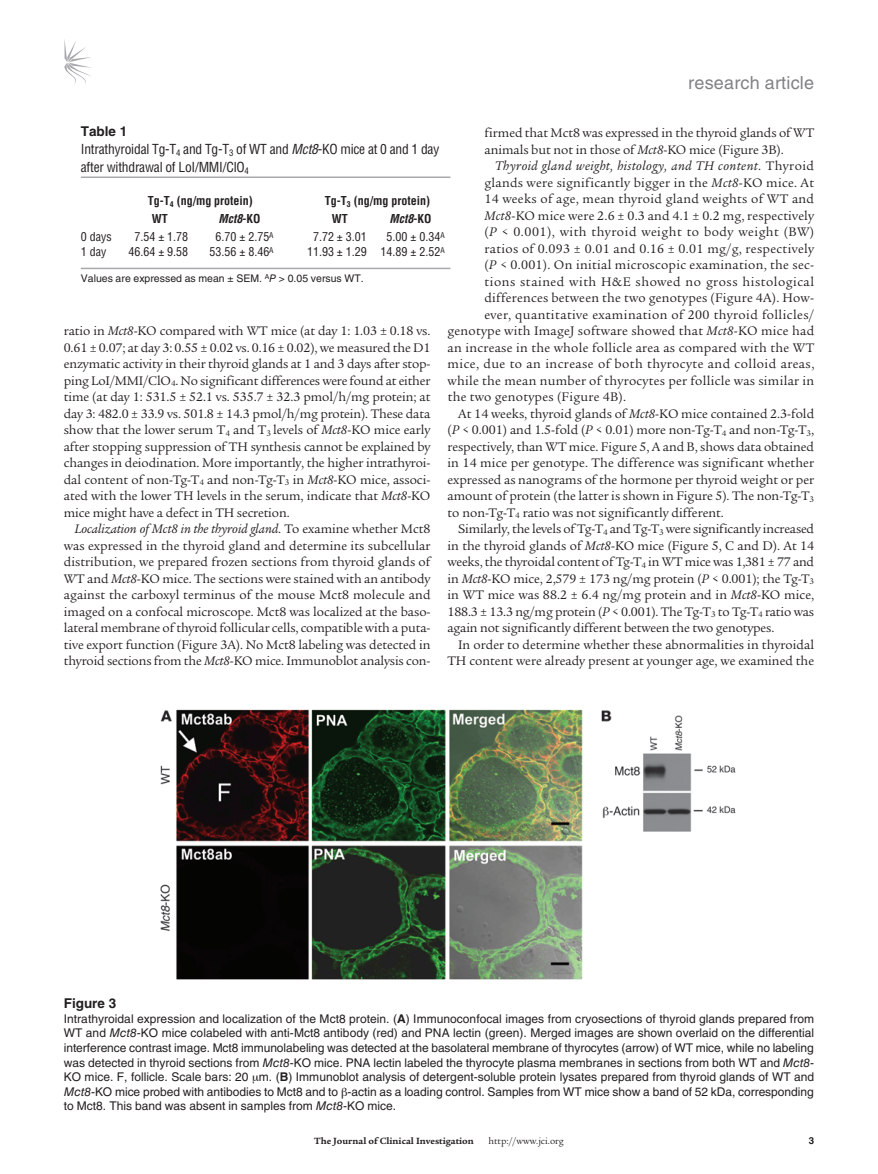
<style>
.page{position:relative;width:878px;height:1174px;background:#fff}
.page>*{position:absolute;margin:0;border:0;box-sizing:border-box;transform-origin:0 0}
.t1{font:18px "Helvetica LT Std";letter-spacing:.01em;color:#808285}
.t2{font:13.5px/16.5px "Legacy Serif Std";color:#231f20;text-align:justify}
.t3{font:13.5px "Legacy Serif Std";letter-spacing:.02em;color:#231f20}
.t4{font:13.5px "Legacy Serif Std";letter-spacing:.03em;color:#231f20}
.t5{font:condensed 13.5px/18px "Helvetica LT Std";letter-spacing:-.015em;color:#231f20}
.t6{font:13.5px "Legacy Serif Std";letter-spacing:.04em;color:#231f20}
.t7{font:italic 13.5px "Legacy Serif Std";letter-spacing:.03em;color:#231f20}
.t8{font:13.5px "Legacy Serif Std";letter-spacing:.025em;color:#231f20}
.t9{font:700 13.5px "Helvetica LT Std";color:#231f20}
.t10{font:12px/14.5px "Helvetica LT Std";color:#231f20;text-align:justify}
.t11{font:condensed 12px "Helvetica LT Std";color:#231f20}
.t12{font:700 condensed 12px "Helvetica LT Std";color:#231f20}
.t13{font:italic 700 condensed 12px "Helvetica LT Std";color:#231f20}
.t14{font:10.5px "Helvetica LT Std";color:#231f20}
.t15{font:700 9.75px "Legacy Serif Std";color:#231f20}
.t16{font:9.75px "Legacy Serif Std";color:#231f20}
.s1{font-weight:700;font-stretch:normal}
.s2{font-style:italic}
.s3{font-style:normal}
.s4{font-weight:700}
</style>
<div class="page">
<svg style="left:64px;top:39px;width:27px;height:45px"></svg>
<hr style="left:81px;top:176px;width:369px;height:2px;background:#a8a9ad">
<hr style="left:81px;top:268px;width:369px;height:1px;background:#a8a9ad">
<img style="left:160px;top:709px;width:576px;height:271px">
<h1 class="t1" style="left:688px;top:72px;width:127px">research article</h1>
<p class="t5" style="left:81px;top:122px;width:360px"><span class="s1">Table 1<br></span>Intrathyroidal Tg-T<sub>4</sub> and Tg-T<sub>3</sub> of WT and <span class="s2">Mct8</span>-KO mice at 0 and 1 day after withdrawal of LoI/MMI/ClO<sub>4</sub></p>
<p class="t12" style="left:148px;top:193px;width:107px">Tg-T<sub>4</sub> (ng/mg protein)</p>
<p class="t12" style="left:325px;top:193px;width:107px">Tg-T<sub>3</sub> (ng/mg protein)</p>
<p class="t12" style="left:152px;top:211px;width:17px">WT</p>
<p class="t13" style="left:218px;top:211px;width:43px">Mct8<span class="s3">-KO</span></p>
<p class="t12" style="left:332px;top:211px;width:17px">WT</p>
<p class="t13" style="left:389px;top:211px;width:43px">Mct8<span class="s3">-KO</span></p>
<p class="t11" style="left:81px;top:229px;width:32px">0 days</p>
<p class="t11" style="left:134px;top:229px;width:55px">7.54 ± 1.78</p>
<p class="t11" style="left:215px;top:229px;width:60px">6.70 ± 2.75<sup>A</sup></p>
<p class="t11" style="left:313px;top:229px;width:55px">7.72 ± 3.01</p>
<p class="t11" style="left:386px;top:229px;width:60px">5.00 ± 0.34<sup>A</sup></p>
<p class="t11" style="left:81px;top:244px;width:27px">1 day</p>
<p class="t11" style="left:128px;top:244px;width:61px">46.64 ± 9.58</p>
<p class="t11" style="left:209px;top:244px;width:66px">53.56 ± 8.46<sup>A</sup></p>
<p class="t11" style="left:307px;top:244px;width:139px">11.93 ± 1.29 14.89 ± 2.52<sup>A</sup></p>
<p class="t14" style="left:81px;top:272px;width:284px">Values are expressed as mean ± SEM. <sup>A</sup><span class="s2">P</span> &gt; 0.05 versus WT.</p>
<p class="t2" style="left:484px;top:125px;width:331px">firmed that Mct8 was expressed in the thyroid glands of WT animals but not in those of <span class="s2">Mct8</span>-KO mice (Figure 3B).</p>
<p class="t7" style="left:495px;top:158px;width:320px">Thyroid gland weight, histology, and TH content<span class="s3">. Thyroid</span></p>
<p class="t3" style="left:484px;top:175px;width:331px">glands were significantly bigger in the <span class="s2">Mct8</span>-KO mice. At</p>
<p class="t3" style="left:484px;top:191px;width:331px">14 weeks of age, mean thyroid gland weights of WT and</p>
<p class="t2" style="left:484px;top:207px;width:331px"><span class="s2">Mct8</span>-KO mice were 2.6 ± 0.3 and 4.1 ± 0.2 mg, respectively</p>
<p class="t6" style="left:484px;top:224px;width:331px">(<span class="s2">P</span> &lt; 0.001), with thyroid weight to body weight (BW)</p>
<p class="t8" style="left:484px;top:241px;width:331px">ratios of 0.093 ± 0.01 and 0.16 ± 0.01 mg/g, respectively</p>
<p class="t3" style="left:484px;top:257px;width:331px">(<span class="s2">P</span> &lt; 0.001). On initial microscopic examination, the sec-</p>
<p class="t6" style="left:484px;top:274px;width:331px">tions stained with H&amp;E showed no gross histological</p>
<p class="t3" style="left:484px;top:290px;width:331px">differences between the two genotypes (Figure 4A). How-</p>
<p class="t4" style="left:484px;top:307px;width:331px">ever, quantitative examination of 200 thyroid follicles/</p>
<p class="t3" style="left:447px;top:323px;width:368px">genotype with ImageJ software showed that <span class="s2">Mct8</span>-KO mice had</p>
<p class="t3" style="left:447px;top:340px;width:368px">an increase in the whole follicle area as compared with the WT</p>
<p class="t4" style="left:447px;top:356px;width:368px">mice, due to an increase of both thyrocyte and colloid areas,</p>
<p class="t3" style="left:447px;top:373px;width:368px">while the mean number of thyrocytes per follicle was similar in</p>
<p class="t3" style="left:447px;top:389px;width:180px">the two genotypes (Figure 4B).</p>
<p class="t2" style="left:458px;top:405px;width:357px">At 14 weeks, thyroid glands of <span class="s2">Mct8</span>-KO mice contained 2.3-fold</p>
<p class="t2" style="left:447px;top:422px;width:368px">(<span class="s2">P</span> &lt; 0.001) and 1.5-fold (<span class="s2">P</span> &lt; 0.01) more non-Tg-T<sub>4</sub> and non-Tg-T<sub>3</sub>,</p>
<p class="t2" style="left:447px;top:438px;width:368px">respectively, than WT mice. Figure 5, A and B, shows data obtained</p>
<p class="t2" style="left:447px;top:455px;width:368px">in 14 mice per genotype. The difference was significant whether</p>
<p class="t2" style="left:447px;top:471px;width:368px">expressed as nanograms of the hormone per thyroid weight or per</p>
<p class="t2" style="left:447px;top:488px;width:368px">amount of protein (the latter is shown in Figure 5). The non-Tg-T<sub>3</sub></p>
<p class="t2" style="left:447px;top:504px;width:278px">to non-Tg-T<sub>4</sub> ratio was not significantly different.</p>
<p class="t2" style="left:458px;top:521px;width:357px">Similarly, the levels of Tg-T<sub>4</sub> and Tg-T<sub>3</sub> were significantly increased</p>
<p class="t2" style="left:447px;top:537px;width:368px">in the thyroid glands of <span class="s2">Mct8</span>-KO mice (Figure 5, C and D). At 14</p>
<p class="t2" style="left:447px;top:554px;width:368px">weeks, the thyroidal content of Tg-T<sub>4</sub> in WT mice was 1,381 ± 77 and</p>
<p class="t2" style="left:447px;top:570px;width:368px">in <span class="s2">Mct8</span>-KO mice, 2,579 ± 173 ng/mg protein (<span class="s2">P</span> &lt; 0.001); the Tg-T<sub>3</sub></p>
<p class="t2" style="left:447px;top:587px;width:368px">in WT mice was 88.2 ± 6.4 ng/mg protein and in <span class="s2">Mct8</span>-KO mice,</p>
<p class="t2" style="left:447px;top:603px;width:368px">188.3 ± 13.3 ng/mg protein (<span class="s2">P</span> &lt; 0.001). The Tg-T<sub>3</sub> to Tg-T<sub>4</sub> ratio was</p>
<p class="t2" style="left:447px;top:620px;width:328px">again not significantly different between the two genotypes.</p>
<p class="t2" style="left:458px;top:636px;width:357px">In order to determine whether these abnormalities in thyroidal</p>
<p class="t2" style="left:447px;top:653px;width:368px">TH content were already present at younger age, we examined the</p>
<p class="t2" style="left:64px;top:323px;width:368px">ratio in <span class="s2">Mct8</span>-KO compared with WT mice (at day 1: 1.03 ± 0.18 vs.<br>0.61 ± 0.07; at day 3: 0.55 ± 0.02 vs. 0.16 ± 0.02), we measured the D1 enzymatic activity in their thyroid glands at 1 and 3 days after stop&shy;ping LoI/MMI/ClO<sub>4</sub>. No significant differences were found at either time (at day 1: 531.5 ± 52.1 vs. 535.7 ± 32.3 pmol/h/mg protein; at day 3: 482.0 ± 33.9 vs. 501.8 ± 14.3 pmol/h/mg protein). These data show that the lower serum T<sub>4</sub> and T<sub>3</sub> levels of <span class="s2">Mct8</span>-KO mice early after stopping suppression of TH synthesis cannot be explained by changes in deiodination. More importantly, the higher intrathyroi&shy;dal content of non-Tg-T<sub>4</sub> and non-Tg-T<sub>3</sub> in <span class="s2">Mct8</span>-KO mice, associ&shy;ated with the lower TH levels in the serum, indicate that <span class="s2">Mct8</span>-KO mice might have a defect in TH secretion.</p>
<p class="t2" style="left:64px;top:521px;width:368px;text-indent:11px"><span class="s2">Localization of Mct8 in the thyroid gland</span>. To examine whether Mct8 was expressed in the thyroid gland and determine its subcellular distribution, we prepared frozen sections from thyroid glands of WT and <span class="s2">Mct8</span>-KO mice. The sections were stained with an antibody against the carboxyl terminus of the mouse Mct8 molecule and imaged on a confocal microscope. Mct8 was localized at the baso&shy;lateral membrane of thyroid follicular cells, compatible with a puta&shy;tive export function (Figure 3A). No Mct8 labeling was detected in thyroid sections from the <span class="s2">Mct8</span>-KO mice. Immunoblot analysis con-</p>
<p class="t9" style="left:64px;top:995px;width:53px">Figure 3</p>
<p class="t10" style="left:64px;top:1011px;width:752px">Intrathyroidal expression and localization of the Mct8 protein. (<span class="s4">A</span>) Immunoconfocal images from cryosections of thyroid glands prepared from WT and <span class="s2">Mct8</span>-KO mice colabeled with anti-Mct8 antibody (red) and PNA lectin (green). Merged images are shown overlaid on the differential interference contrast image. Mct8 immunolabeling was detected at the basolateral membrane of thyrocytes (arrow) of WT mice, while no labeling was detected in thyroid sections from <span class="s2">Mct8</span>-KO mice. PNA lectin labeled the thyrocyte plasma membranes in sections from both WT and <span class="s2">Mct8</span>- KO mice. F, follicle. Scale bars: 20 m. (<span class="s4">B</span>) Immunoblot analysis of detergent-soluble protein lysates prepared from thyroid glands of WT and <span class="s2">Mct8</span>-KO mice probed with antibodies to Mct8 and to -actin as a loading control. Samples from WT mice show a band of 52 kDa, corresponding to Mct8. This band was absent in samples from <span class="s2">Mct8</span>-KO mice.</p>
<p class="t15" style="left:314px;top:1135px;width:161px">The Journal of Clinical Investigation</p>
<p class="t16" style="left:488px;top:1135px;width:77px">http://www.jci.org</p>
</div>
